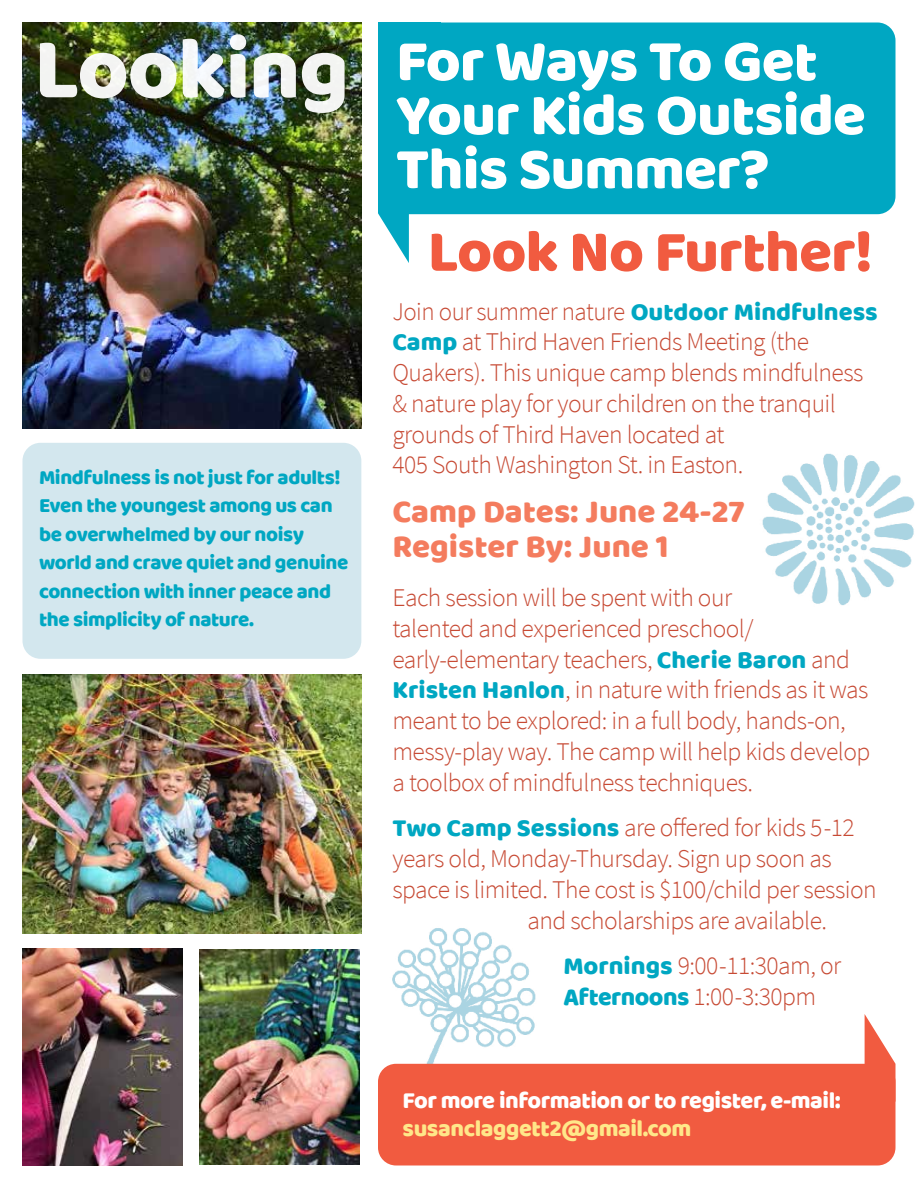
<style>
.page{position:relative;width:918px;height:1188px;background:#fff}
.page>*{position:absolute;margin:0;border:0;box-sizing:border-box;transform-origin:0 0}
.t1{font:33px/35.2px "Baloo Bhaina";color:#f47c5e}
.t2{font:300 25.5px/30.8px "Source Sans Pro";letter-spacing:-.02em;color:#c74a34}
.t3{font:24px "Baloo Bhaina";letter-spacing:-.02em;color:#fff}
.t4{font:24px "Baloo Bhaina";letter-spacing:-.02em;color:#ffe789}
.t5{font:21px/28.5px "Baloo Bhaina";letter-spacing:-.02em;color:#00a7c2}
.s1{font-family:"Baloo Bhaina";font-weight:400;color:#00a7c2}
</style>
<div class="page">
<img style="left:382px;top:928px;width:181px;height:142px">
<div style="left:378px;top:22px;width:518px;height:192px;background:#00a7c2;border-radius:18px"></div>
<div style="left:378px;top:22px;width:63px;height:60px;background:#00a7c2"></div>
<svg style="left:378px;top:43px;width:492px;height:229px"></svg>
<div style="left:22px;top:443px;width:339px;height:216px;background:#d3e7ee;border-radius:18px"></div>
<div style="left:378px;top:1064px;width:518px;height:102px;background:#f15b40;border-radius:18px"></div>
<svg style="left:865px;top:1015px;width:31px;height:87px"></svg>
<img style="left:762px;top:453px;width:153px;height:153px">
<img style="left:23px;top:23px;width:338px;height:405px">
<img style="left:22px;top:675px;width:339px;height:259px">
<img style="left:40px;top:34px;width:305px;height:79px">
<img style="left:199px;top:950px;width:160px;height:215px">
<img style="left:22px;top:949px;width:161px;height:217px">
<p class="t5" style="left:39px;top:462px;width:311px">Mindfulness is not just for adults!<br>Even the youngest among us can be overwhelmed by our noisy world and crave quiet and genuine connection with inner peace and the simplicity of nature.</p>
<p class="t2" style="left:392px;top:296px;width:487px">Join our summer nature <span class="s1">Outdoor Mindfulness Camp</span> at Third Haven Friends Meeting (the Quakers). This unique camp blends mindfulness &amp; nature play for your children on the tranquil grounds of Third Haven located at<br>405 South Washington St. in Easton.</p>
<p class="t1" style="left:392px;top:493px;width:354px">Camp Dates: June 24-27<br>Register By: June 1</p>
<p class="t2" style="left:392px;top:582px;width:479px">Each session will be spent with our<br>talented and experienced preschool/ early-elementary teachers, <span class="s1">Cherie Baron</span> and <span class="s1">Kristen Hanlon</span>, in nature with friends as it was meant to be explored: in a full body, hands-on, messy-play way. The camp will help kids develop a toolbox of mindfulness techniques.</p>
<p class="t2" style="left:392px;top:813px;width:464px"><span class="s1">Two Camp Sessions</span> are offered for kids 5-12</p>
<p class="t2" style="left:392px;top:843px;width:441px">years old, Monday-Thursday. Sign up soon as</p>
<p class="t2" style="left:392px;top:874px;width:486px">space is limited. The cost is $100/child per session</p>
<p class="t2" style="left:527px;top:905px;width:301px">and scholarships are available.</p>
<p class="t2" style="left:563px;top:951px;width:279px"><span class="s1">Mornings</span> 9:00-11:30am, or<br><span class="s1">Afternoons</span> 1:00-3:30pm</p>
<p class="t3" style="left:403px;top:1085px;width:440px">For more information or to register, e-mail:</p>
<p class="t4" style="left:403px;top:1114px;width:290px">susanclaggett2@gmail.com</p>
</div>
